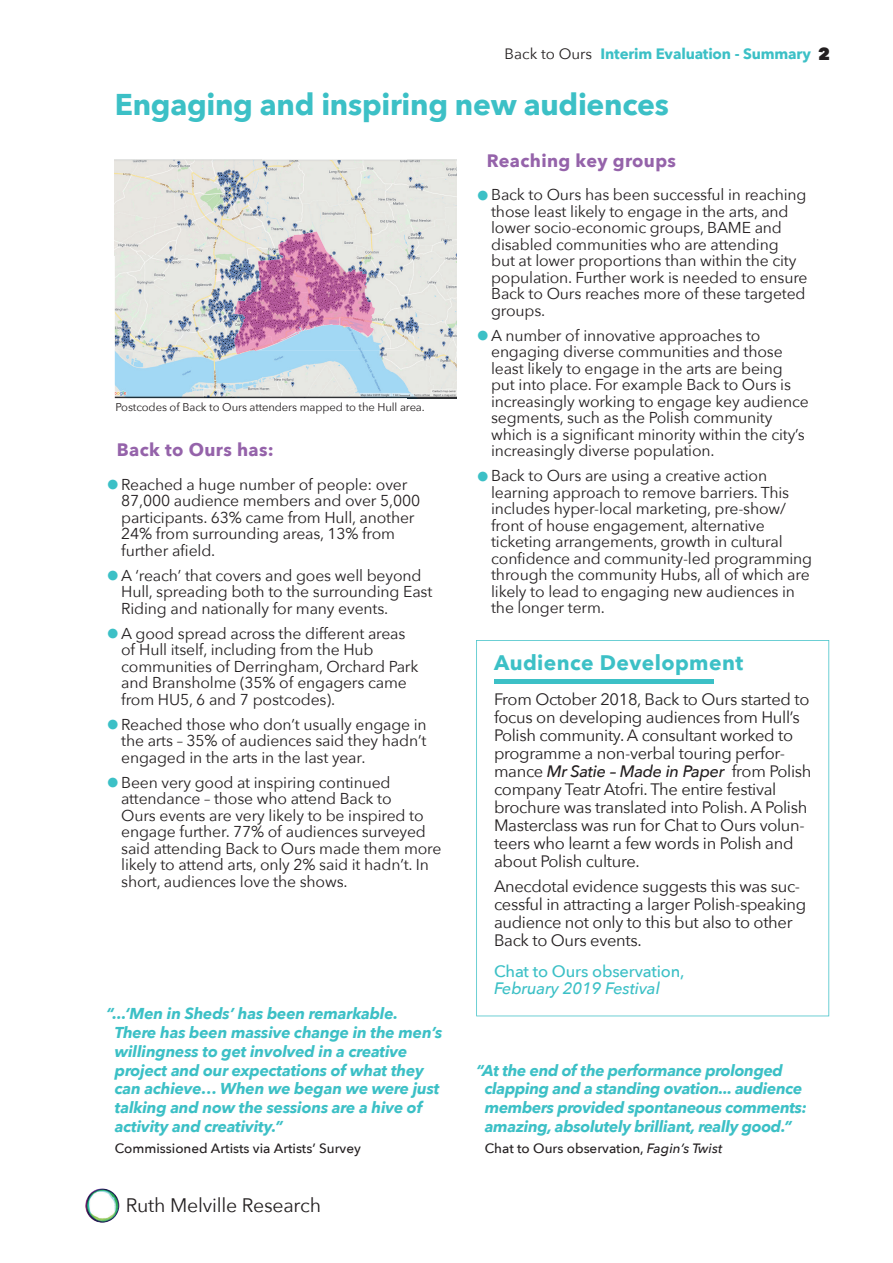
<style>
.page{position:relative;width:893px;height:1263px;background:#fff}
.page>*{position:absolute;margin:0;border:0;box-sizing:border-box;transform-origin:0 0}
.t1{font:700 30px "Avenir Next";letter-spacing:-.01em;color:#3cc0c6}
.t2{font:700 21px "Avenir Next";letter-spacing:.02em;color:#3cc0c6}
.t3{font:19.5px "Avenir Next";letter-spacing:-.01em;color:#231f20}
.t4{font:700 18px "Avenir Next";letter-spacing:.02em;color:#9563aa}
.t5{font:16.5px/18px "Avenir Next";letter-spacing:-.02em;color:#231f20}
.t6{font:500 16.5px "Avenir Next";letter-spacing:-.01em;color:#3cc0c6}
.t7{font:italic 500 16.5px "Avenir Next";letter-spacing:-.01em;color:#3cc0c6}
.t8{font:15.75px/16.5px "Avenir Next";letter-spacing:-.01em;color:#231f20}
.t9{font:italic 700 15.75px/18.8px "Avenir Next";letter-spacing:-.01em;color:#3cc0c6}
.t10{font:700 15px "Avenir Next";letter-spacing:-.01em;color:#3cc0c6}
.t11{font:500 13.5px "Avenir Next";color:#231f20}
.t12{font:11.25px "Avenir Next";letter-spacing:-.01em;color:#231f20}
.s1{font-weight:400;color:#231f20}
.s2{font-weight:800;font-size:17.25px;color:#231f20}
.s3{font-weight:800;font-size:27px;color:#3cc0c6}
.s4{font-weight:500;font-style:italic}
.s5{font-style:italic}
</style>
<div class="page">
<img style="left:85px;top:1188px;width:34px;height:35px;border-radius:17px">
<img style="left:115px;top:159px;width:342px;height:239px">
<img style="left:234px;top:232px;width:141px;height:122px">
<svg style="left:476px;top:640px;width:353px;height:376px"></svg>
<p class="t10" style="left:505px;top:40px;width:327px"><span class="s1">Back to Ours</span> Interim Evaluation - Summary <span class="s2">2</span></p>
<h1 class="t1" style="left:115px;top:79px;width:556px">Engaging and inspiring new audiences</h1>
<p class="t12" style="left:116px;top:397px;width:311px">Postcodes of Back to Ours attenders mapped to the Hull area.</p>
<p class="t4" style="left:117px;top:434px;width:159px">Back to Ours has:</p>
<p class="t8" style="left:121px;top:475px;width:300px;text-indent:-15px"><span class="s3">•</span> Reached a huge number of people: over 87,000 audience members and over 5,000 participants. 63% came from Hull, another 24% from surrounding areas, 13% from further afield.</p>
<p class="t8" style="left:121px;top:566px;width:313px;text-indent:-15px"><span class="s3">•</span> A ‘reach’ that covers and goes well beyond<br>Hull, spreading both to the surrounding East<br>Riding and nationally for many events.</p>
<p class="t8" style="left:121px;top:624px;width:299px;text-indent:-15px"><span class="s3">•</span> A good spread across the different areas of Hull itself, including from the Hub communities of Derringham, Orchard Park and Bransholme (35% of engagers came from HU5, 6 and 7 postcodes).</p>
<p class="t8" style="left:121px;top:715px;width:307px;text-align:justify;text-indent:-15px"><span class="s3">•</span> Reached those who don’t usually engage in the arts – 35% of audiences said they hadn’t engaged in the arts in the last year.</p>
<p class="t8" style="left:121px;top:773px;width:322px;text-indent:-15px"><span class="s3">•</span> Been very good at inspiring continued attendance – those who attend Back to<br>Ours events are very likely to be inspired to engage further. 77% of audiences surveyed said attending Back to Ours made them more likely to attend arts, only 2% said it hadn’t. In short, audiences love the shows.</p>
<p class="t9" style="left:115px;top:1004px;width:329px;text-indent:-9px">“...‘Men in Sheds’ has been remarkable.<br>There has been massive change in the men’s willingness to get involved in a creative project and our expectations of what they can achieve… When we began we were just talking and now the sessions are a hive of activity and creativity.”</p>
<p class="t11" style="left:115px;top:1136px;width:248px">Commissioned Artists via Artists’ Survey</p>
<p class="t3" style="left:126px;top:1189px;width:197px">Ruth Melville Research</p>
<p class="t4" style="left:487px;top:145px;width:191px">Reaching key groups</p>
<p class="t8" style="left:491px;top:186px;width:318px;text-indent:-15px"><span class="s3">•</span> Back to Ours has been successful in reaching those least likely to engage in the arts, and lower socio-economic groups, BAME and disabled communities who are attending<br>but at lower proportions than within the city population. Further work is needed to ensure Back to Ours reaches more of these targeted groups.</p>
<p class="t8" style="left:491px;top:326px;width:319px;text-indent:-15px"><span class="s3">•</span> A number of innovative approaches to engaging diverse communities and those least likely to engage in the arts are being put into place. For example Back to Ours is increasingly working to engage key audience segments, such as the Polish community which is a significant minority within the city’s increasingly diverse population.</p>
<p class="t8" style="left:491px;top:467px;width:323px;text-indent:-15px"><span class="s3">•</span> Back to Ours are using a creative action learning approach to remove barriers. This includes hyper-local marketing, pre-show/ front of house engagement, alternative ticketing arrangements, growth in cultural confidence and community-led programming through the community Hubs, all of which are likely to lead to engaging new audiences in the longer term.</p>
<h2 class="t2" style="left:494px;top:645px;width:251px">Audience Development</h2>
<p class="t5" style="left:494px;top:690px;width:319px">From October 2018, Back to Ours started to focus on developing audiences from Hull’s Polish community. A consultant worked to programme a non-verbal touring perfor&shy;mance <span class="s4">Mr Satie – Made in Paper</span> from Polish company Teatr Atofri. The entire festival brochure was translated into Polish. A Polish Masterclass was run for Chat to Ours volun&shy;teers who learnt a few words in Polish and about Polish culture.</p>
<p class="t5" style="left:494px;top:876px;width:314px">Anecdotal evidence suggests this was suc&shy;cessful in attracting a larger Polish-speaking audience not only to this but also to other Back to Ours events.</p>
<p class="t6" style="left:494px;top:957px;width:192px">Chat to Ours observation,</p>
<p class="t7" style="left:494px;top:974px;width:167px">February 2019 Festival</p>
<p class="t9" style="left:485px;top:1060px;width:324px;text-indent:-9px">“At the end of the performance prolonged clapping and a standing ovation... audience members provided spontaneous comments: amazing, absolutely brilliant, really good.”</p>
<p class="t11" style="left:485px;top:1136px;width:239px">Chat to Ours observation, <span class="s5">Fagin’s Twist</span></p>
</div>
